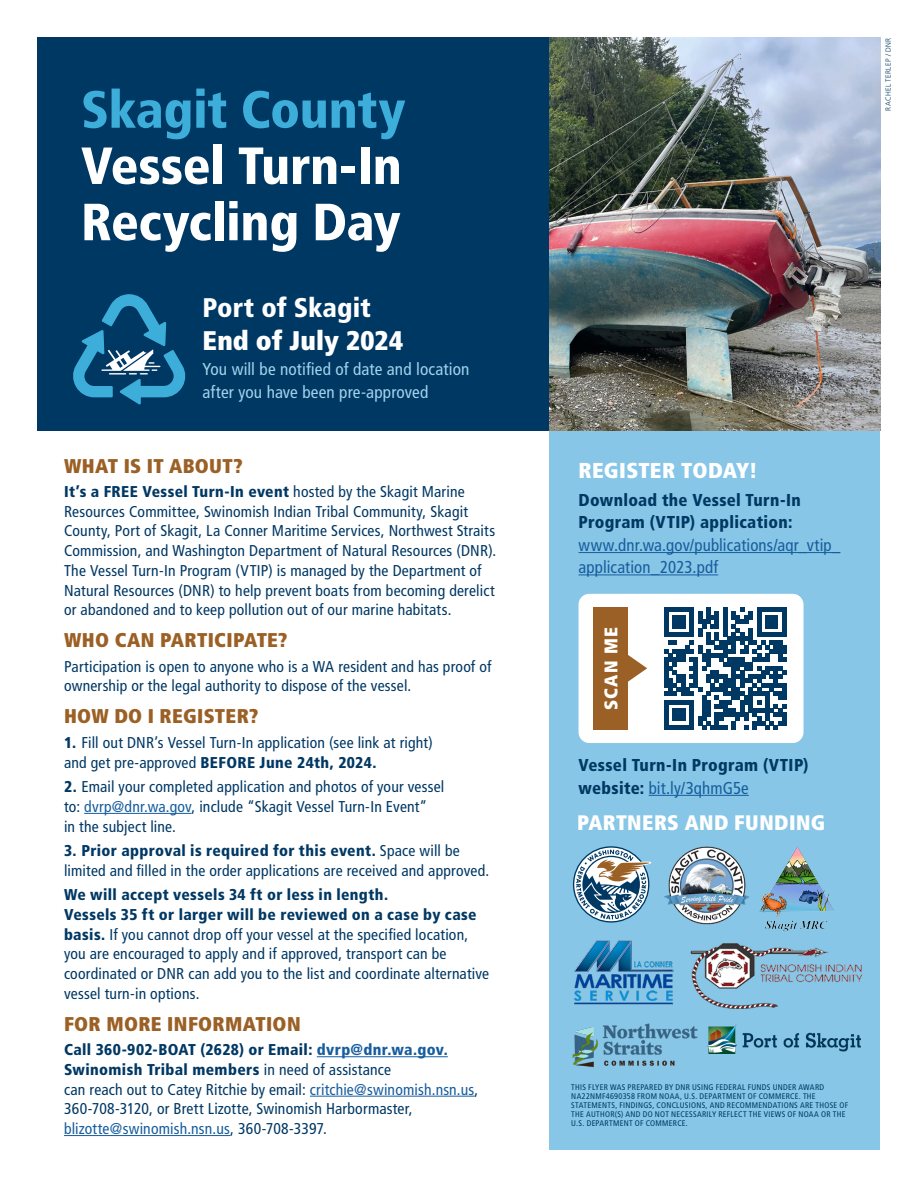
<style>
.page{position:relative;width:918px;height:1188px;background:#fff}
.page>*{position:absolute;margin:0;border:0;box-sizing:border-box;transform-origin:0 0}
.t1{font:900 condensed 52.2px/56.2px "Frutiger LT Std";letter-spacing:-.005em;color:#fff;text-align:justify}
.t2{font:900 condensed 27px "Frutiger LT Std";letter-spacing:.005em;color:#fff}
.t3{font:900 condensed 27px "Frutiger LT Std";color:#fff}
.t4{font:900 condensed 21.6px "Frutiger LT Std";letter-spacing:.01em;color:#fff}
.t5{font:900 condensed 21px "Frutiger LT Std";letter-spacing:.02em;color:#fff}
.t6{font:900 condensed 19.95px "Frutiger LT Std";letter-spacing:.015em;color:#9b6025}
.Body-Bullet{font:900 condensed 18.3px "Frutiger LT Std";letter-spacing:.06em;color:#fff}
.t7{font:condensed 17.25px/22.4px "Frutiger LT Std";letter-spacing:.01em;color:#175d9e}
.t8{font:condensed 17.25px/22.4px "Frutiger LT Std";letter-spacing:.01em;color:#a2d1eb}
.t9{font:900 condensed 17.25px/22.4px "Frutiger LT Std";letter-spacing:.02em;color:#003864}
.t10{font:condensed 15.6px/19.6px "Frutiger LT Std";letter-spacing:.01em;color:#003864}
.t11{font:condensed 8.25px/9px "Frutiger LT Std";letter-spacing:.035em;color:#003864}
.CPL-Letter{font:300 7.5px "Frutiger LT Std";letter-spacing:.055em;color:#003864;scale:.95 1}
.s1{color:#3daeda}
.s2{font-weight:900}
.s3{color:#175d9e}
.s4{font-weight:900;color:#175d9e}
.s5{font-weight:900;color:#003864}
.s6{font-weight:400;color:#175d9e}
</style>
<div class="page">
<hr style="left:84px;top:813px;width:108px;height:1px;background:#175d9e">
<hr style="left:317px;top:1056px;width:131px;height:1px;background:#175d9e">
<hr style="left:310px;top:1096px;width:165px;height:1px;background:#175d9e">
<hr style="left:64px;top:1135px;width:166px;height:1px;background:#175d9e">
<div style="left:550px;top:38px;width:330px;height:1112px;background:#87c6e6"></div>
<div style="left:38px;top:38px;width:842px;height:393px;background:#003864"></div>
<svg style="left:73px;top:294px;width:113px;height:111px"></svg>
<hr style="left:579px;top:552px;width:261px;height:1px;background:#175d9e">
<hr style="left:579px;top:574px;width:139px;height:1px;background:#175d9e">
<img style="left:550px;top:38px;width:330px;height:393px">
<hr style="left:649px;top:795px;width:100px;height:1px;background:#175d9e">
<img style="left:707px;top:1024px;width:154px;height:29px">
<img style="left:572px;top:1023px;width:125px;height:45px">
<img style="left:664px;top:846px;width:78px;height:79px">
<svg style="left:573px;top:846px;width:79px;height:77px"></svg>
<img style="left:742px;top:846px;width:93px;height:86px">
<img style="left:690px;top:944px;width:173px;height:64px">
<img style="left:574px;top:940px;width:100px;height:65px">
<div style="left:579px;top:594px;width:225px;height:149px;background:#fff;border-radius:11px"></div>
<svg style="left:664px;top:607px;width:123px;height:123px"></svg>
<div style="left:593px;top:607px;width:35px;height:122px;background:#9b6025"></div>
<svg style="left:628px;top:655px;width:19px;height:27px"></svg>
<p class="t1" style="left:81px;top:81px;width:326px"><span class="s1">Skagit County </span>Vessel Turn-In Recycling Day</p>
<p class="t3" style="left:202px;top:292px;width:170px">Port of Skagit</p>
<p class="t2" style="left:202px;top:324px;width:202px">End of July 2024</p>
<p class="t8" style="left:202px;top:358px;width:268px">You will be notified of date and location after you have been pre-approved</p>
<p class="t6" style="left:64px;top:453px;width:180px">WHAT IS IT ABOUT?</p>
<p class="t10" style="left:64px;top:482px;width:434px"><span class="s2">It’s a FREE Vessel Turn-In event</span> hosted by the Skagit Marine Resources Committee, Swinomish Indian Tribal Community, Skagit County, Port of Skagit, La Conner Maritime Services, Northwest Straits Commission, and Washington Department of Natural Resources (DNR).<br>The Vessel Turn-In Program (VTIP) is managed by the Department of Natural Resources (DNR) to help prevent boats from becoming derelict or abandoned and to keep pollution out of our marine habitats.</p>
<p class="t6" style="left:64px;top:628px;width:225px">WHO CAN PARTICIPATE?</p>
<p class="t10" style="left:64px;top:657px;width:429px">Participation is open to anyone who is a WA resident and has proof of ownership or the legal authority to dispose of the vessel.</p>
<p class="t6" style="left:64px;top:704px;width:196px">HOW DO I REGISTER?</p>
<p class="t10" style="left:64px;top:733px;width:370px"><span class="s2">1.</span> Fill out DNR’s Vessel Turn-In application (see link at right) and get pre-approved <span class="s2">BEFORE June 24th, 2024.</span></p>
<p class="t10" style="left:64px;top:777px;width:382px"><span class="s2">2.</span> Email your completed application and photos of your vessel to: <span class="s3">dvrp@dnr.wa.gov</span>, include “Skagit Vessel Turn-In Event”<br>in the subject line.</p>
<p class="t10" style="left:64px;top:841px;width:427px"><span class="s2">3. Prior approval is required for this event.</span> Space will be limited and filled in the order applications are received and approved.</p>
<p class="t10" style="left:64px;top:885px;width:427px"><span class="s2">We will accept vessels 34 ft or less in length.<br>Vessels 35 ft or larger will be reviewed on a case by case basis.</span> If you cannot drop off your vessel at the specified location, you are encouraged to apply and if approved, transport can be coordinated or DNR can add you to the list and coordinate alternative vessel turn-in options.</p>
<p class="t6" style="left:64px;top:1012px;width:238px">FOR MORE INFORMATION</p>
<p class="t10" style="left:64px;top:1040px;width:416px"><span class="s2">Call 360-902-BOAT (2628) or Email:</span> <span class="s4">dvrp@dnr.wa.gov.<br></span><span class="s2">Swinomish Tribal members</span> in need of assistance<br>can reach out to Catey Ritchie by email: <span class="s3">critchie@swinomish.nsn.us</span>, 360-708-3120, or Brett Lizotte, Swinomish Harbormaster, <span class="s3">blizotte@swinomish.nsn.us</span>, 360-708-3397.</p>
<p class="CPL-Letter" style="left:884px;top:111px;width:78px;rotate:-90deg">RACHEL TERLEP / DNR</p>
<p class="t4" style="left:579px;top:458px;width:181px">REGISTER TODAY!</p>
<p class="t7" style="left:579px;top:489px;width:263px"><span class="s5">Download the Vessel Turn-In<br>Program (VTIP) application: </span>www.dnr.wa.gov/publications/aqr_vtip_ application_2023.pdf</p>
<p class="Body-Bullet" style="left:600px;top:710px;width:84px;rotate:-90deg">SCAN ME</p>
<p class="t9" style="left:579px;top:754px;width:232px">Vessel Turn-In Program (VTIP) website: <span class="s6">bit.ly/3qhmG5e</span></p>
<p class="t5" style="left:577px;top:810px;width:250px">PARTNERS AND FUNDING</p>
<p class="t11" style="left:571px;top:1083px;width:279px">THIS FLYER WAS PREPARED BY DNR USING FEDERAL FUNDS UNDER AWARD NA22NMF4690358 FROM NOAA, U.S. DEPARTMENT OF COMMERCE. THE STATEMENTS, FINDINGS, CONCLUSIONS, AND RECOMMENDATIONS ARE THOSE OF THE AUTHOR(S) AND DO NOT NECESSARILY REFLECT THE VIEWS OF NOAA OR THE U.S. DEPARTMENT OF COMMERCE.</p>
</div>
